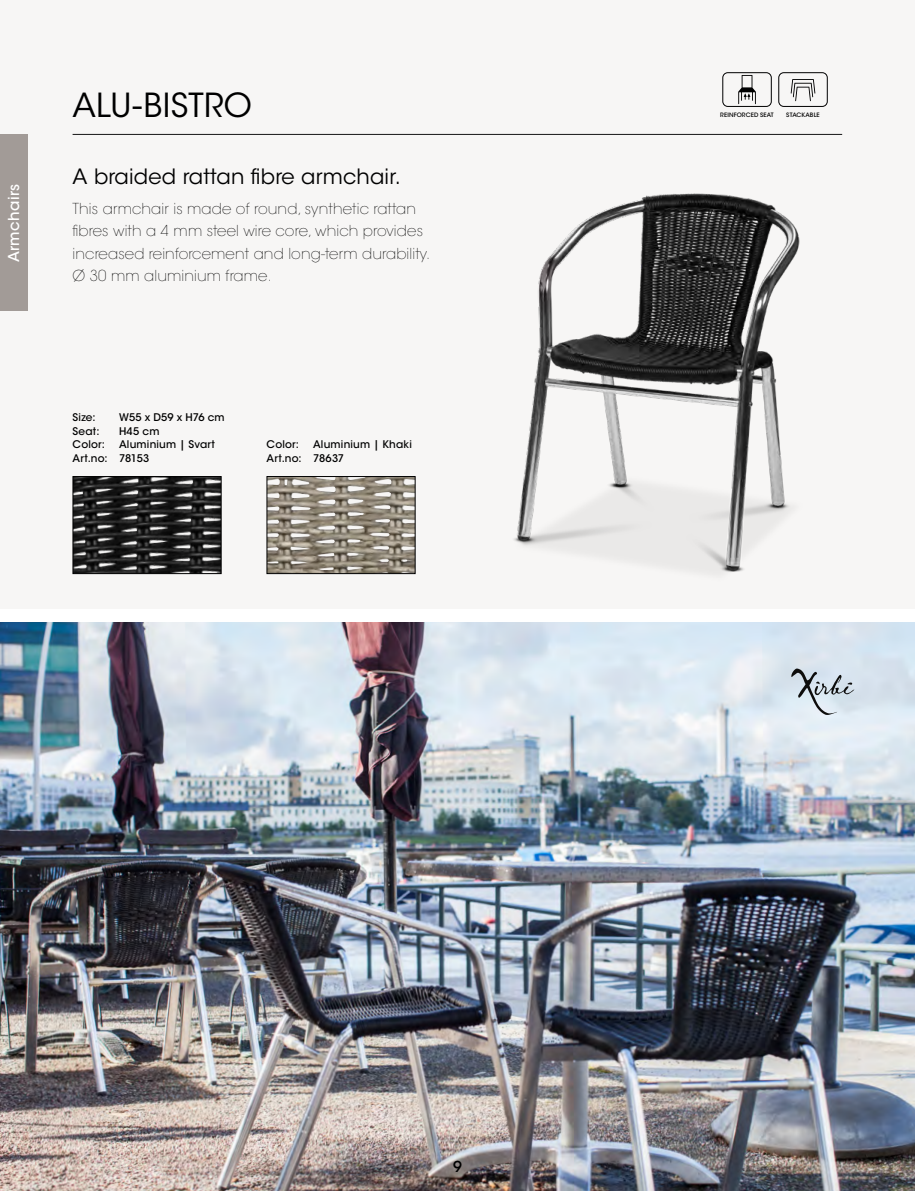
<style>
.page{position:relative;width:915px;height:1191px;background:#fff}
.page>*{position:absolute;margin:0;border:0;box-sizing:border-box;transform-origin:0 0}
.t1{font:33px "ITC Avant Garde Std";letter-spacing:.01em;color:#000}
.t2{font:21px "ITC Avant Garde Std";letter-spacing:.01em;color:#000}
.t3{font:200 15px/22.5px "ITC Avant Garde Std";letter-spacing:.01em;color:#000}
.t4{font:500 15px "ITC Avant Garde Std";letter-spacing:.03em;color:#fff}
.t5{font:500 15px "ITC Avant Garde Std";color:#000}
.t6{font:500 10.5px/13.5px "ITC Avant Garde Std";letter-spacing:.02em;color:#000}
.t7{font:500 6px "ITC Avant Garde Std";letter-spacing:.015em;color:#000}
</style>
<div class="page">
<div style="left:0;top:0;width:914px;height:608px;background:#f7f6f5"></div>
<img style="left:0;top:622px;width:914px;height:569px">
<svg style="left:791px;top:668px;width:63px;height:47px;background:#bcc7cf"></svg>
<img style="left:268px;top:478px;width:145px;height:94px">
<div style="left:266px;top:476px;width:149px;height:98px;border:1px solid #000"></div>
<img style="left:75px;top:478px;width:144px;height:94px">
<div style="left:73px;top:476px;width:148px;height:98px;border:1px solid #000"></div>
<img style="left:514px;top:193px;width:286px;height:381px">
<div style="left:0;top:135px;width:27px;height:176px;background:#a29b97"></div>
<hr style="left:73px;top:134px;width:768px;height:1px;background:#161616">
<div style="left:722px;top:73px;width:49px;height:34px;border:1px solid #000;border-radius:5px"></div>
<svg style="left:738px;top:75px;width:17px;height:29px"></svg>
<div style="left:778px;top:73px;width:49px;height:34px;border:1px solid #000;border-radius:5px"></div>
<svg style="left:790px;top:79px;width:25px;height:22px"></svg>
<p class="t4" style="left:4px;top:262px;width:80px;rotate:-90deg">Armchairs</p>
<h1 class="t1" style="left:73px;top:85px;width:181px">ALU-BISTRO</h1>
<h2 class="t2" style="left:73px;top:163px;width:329px">A braided rattan fibre armchair.</h2>
<p class="t3" style="left:73px;top:197px;width:359px">This armchair is made of round, synthetic rattan fibres with a 4 mm steel wire core, which provides increased reinforcement and long-term durability.<br>Ø 30 mm aluminium frame.</p>
<p class="t6" style="left:73px;top:411px;width:25px">Size:</p>
<p class="t6" style="left:119px;top:411px;width:107px">W55 x D59 x H76 cm</p>
<p class="t6" style="left:73px;top:424px;width:28px">Seat:</p>
<p class="t6" style="left:119px;top:424px;width:42px">H45 cm</p>
<p class="t6" style="left:73px;top:438px;width:34px">Color:</p>
<p class="t6" style="left:73px;top:438px;width:144px;text-indent:47px">Aluminium | Svart<br>Art.no: 78153</p>
<p class="t6" style="left:266px;top:438px;width:34px">Color:</p>
<p class="t6" style="left:266px;top:438px;width:147px;text-indent:47px">Aluminium | Khaki<br>Art.no: 78637</p>
<p class="t7" style="left:720px;top:111px;width:55px">REINFORCED SEAT</p>
<p class="t7" style="left:786px;top:111px;width:35px">STACKABLE</p>
<p class="t5" style="left:453px;top:1157px;width:10px">9</p>
</div>
